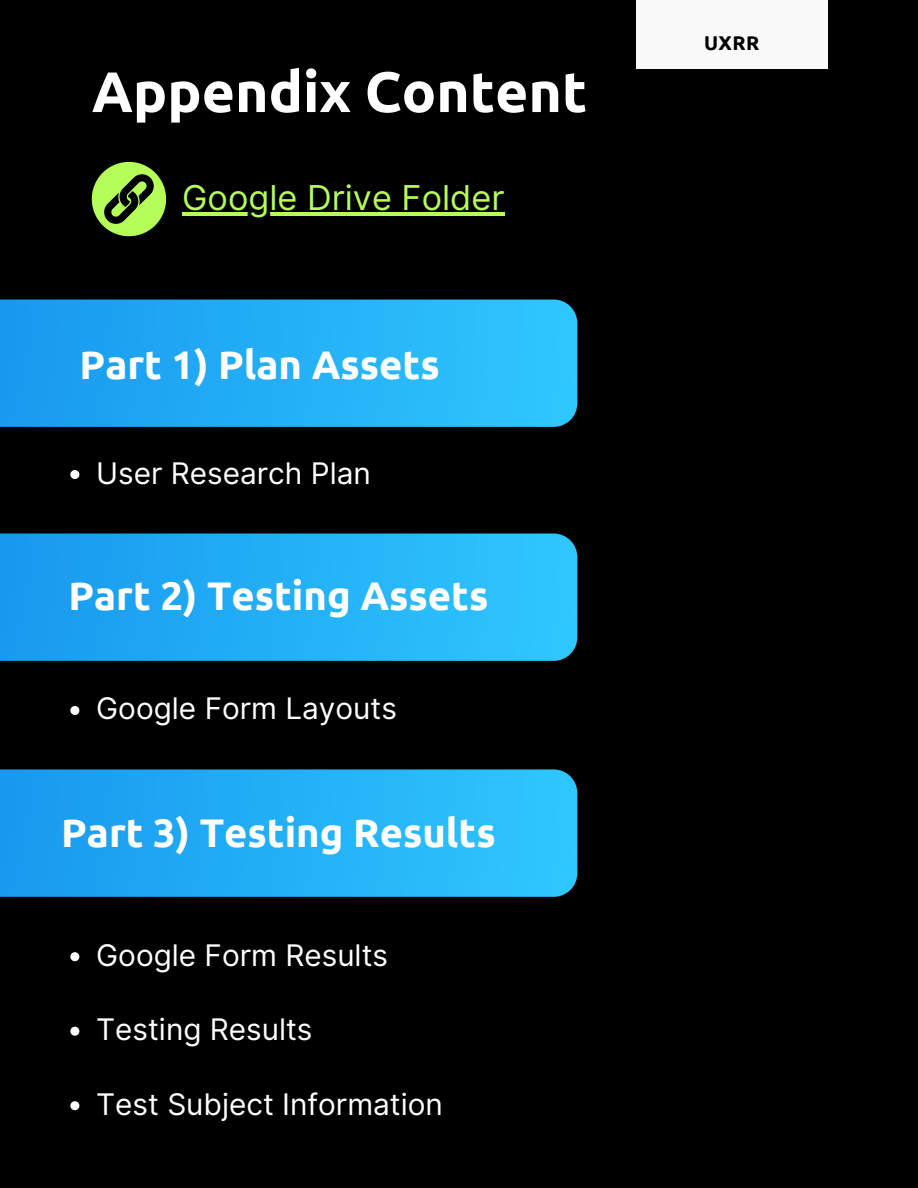
<style>
.page{position:relative;width:918px;height:1188px;background:#000}
.page>*{position:absolute;margin:0;border:0;box-sizing:border-box;transform-origin:0 0}
.t1{font:700 57px "Ubuntu";color:#fff}
.t2{font:700 39.9px "Ubuntu";color:#fff}
.t3{font:34.2px "Inter";color:#b5fe59}
.t4{font:29.7px "Inter";color:#fff}
.t5{font:700 19.95px "Ubuntu";color:#000}
</style>
<div class="page">
<div style="left:0;top:300px;width:577px;height:127px;background:linear-gradient(to right,#1899ef,#2fc5fd)"></div>
<div style="left:0;top:534px;width:577px;height:127px;background:linear-gradient(to right,#1899ef,#2fc5fd)"></div>
<div style="left:0;top:769px;width:577px;height:128px;background:linear-gradient(to right,#199aef,#2fc5fd)"></div>
<svg style="left:92px;top:162px;width:74px;height:74px"></svg>
<svg style="left:70px;top:470px;width:9px;height:9px"></svg>
<svg style="left:70px;top:706px;width:9px;height:9px"></svg>
<svg style="left:70px;top:952px;width:9px;height:9px"></svg>
<svg style="left:70px;top:1027px;width:9px;height:9px"></svg>
<svg style="left:70px;top:1101px;width:9px;height:9px"></svg>
<hr style="left:182px;top:213px;width:323px;height:3px;background:#b5fe59">
<div style="left:636px;top:0;width:191px;height:69px;background:#f9f9f9"></div>
<h3 class="t1" style="left:92px;top:59px;width:497px">Appendix Content</h3>
<p class="t3" style="left:182px;top:178px;width:324px">Google Drive Folder</p>
<h1 class="t2" style="left:80px;top:342px;width:362px">Part 1) Plan Assets</h1>
<h2 class="t4" style="left:96px;top:455px;width:276px">User Research Plan</h2>
<p class="t2" style="left:68px;top:572px;width:421px">Part 2) Testing Assets</p>
<p class="t4" style="left:96px;top:691px;width:302px">Google Form Layouts</p>
<p class="t2" style="left:61px;top:810px;width:436px">Part 3) Testing Results</p>
<h2 class="t4" style="left:96px;top:937px;width:293px">Google Form Results</h2>
<p class="t4" style="left:96px;top:1012px;width:218px">Testing Results</p>
<h2 class="t4" style="left:96px;top:1086px;width:348px">Test Subject Information</h2>
<p class="t5" style="left:704px;top:31px;width:57px">UXRR</p>
</div>
